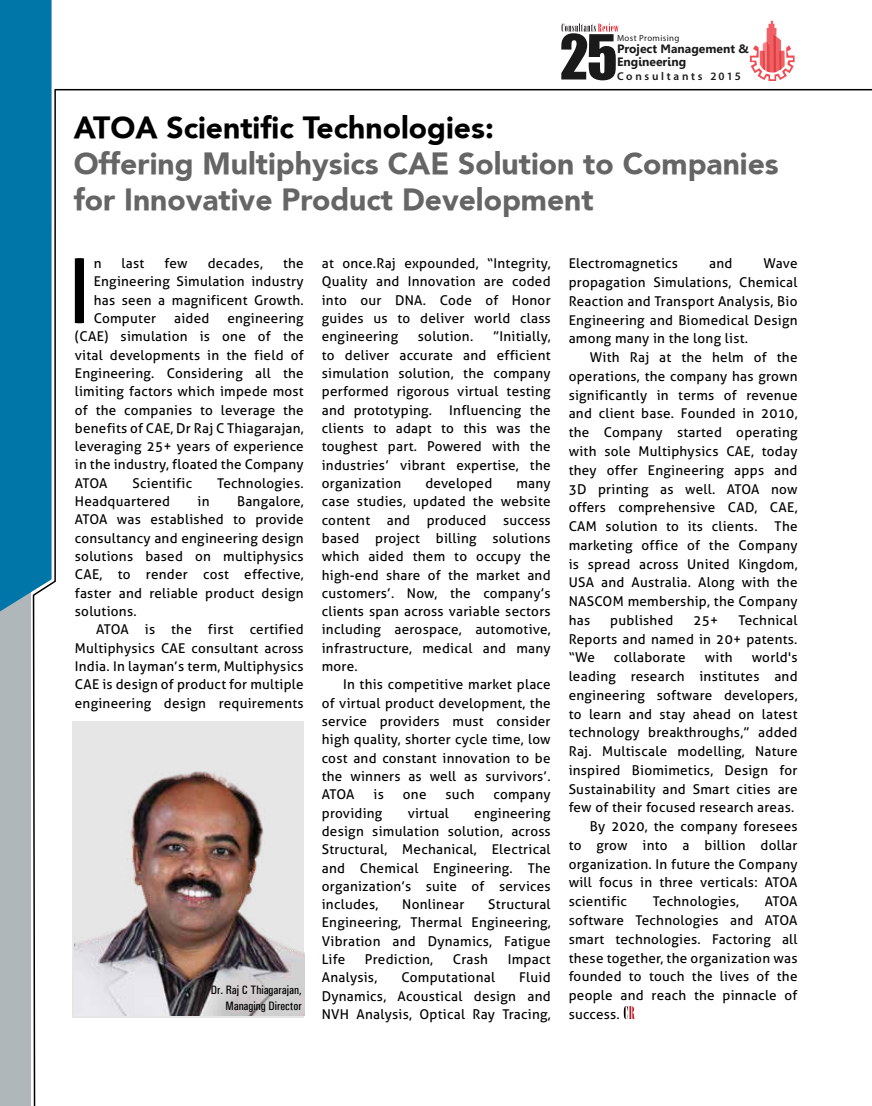
<style>
.page{position:relative;width:872px;height:1106px;background:#fff}
.page>*{position:absolute;margin:0;border:0;box-sizing:border-box;transform-origin:0 0}
.t1{font:89.7px "Aller";color:#000}
.t2{font:900 30px/36px "Avenir";color:#656565}
.t3{font:900 30px "Avenir";color:#000}
.t4{font:13.5px/18.3px "Aller";letter-spacing:.02em;color:#000;text-align:justify}
.t5{font:500 condensed 12.15px/16.4px "Univers";color:#000;text-align:right}
.t6{font:700 12.15px/12.9px "Gisha";color:rgb(0 0 0/.9)}
.t7{font:600 11.4px "Myriad Pro";letter-spacing:.24em;color:rgb(0 0 0/.9)}
.t8{font:8.85px "Myriad Pro";letter-spacing:.04em;color:rgb(0 0 0/.9)}
</style>
<div class="page">
<div style="left:72px;top:721px;width:232px;height:296px;background:#e6e6e6"></div>
<svg style="left:624px;top:1006px;width:11px;height:13px"></svg>
<svg style="left:0;top:0;width:57px;height:1106px"></svg>
<hr style="left:55px;top:89px;width:817px;height:1px;background:#000">
<img style="left:74px;top:754px;width:230px;height:261px">
<svg style="left:750px;top:21px;width:44px;height:60px"></svg>
<svg style="left:561px;top:23px;width:57px;height:57px"></svg>
<p class="t8" style="left:617px;top:32px;width:64px">Most Promising</p>
<p class="t6" style="left:617px;top:43px;width:133px">Project Management &amp;<br>Engineering</p>
<p class="t7" style="left:617px;top:69px;width:125px">Consultants 2015</p>
<h2 class="t3" style="left:74px;top:110px;width:422px">ATOA Scientific Technologies:</h2>
<h2 class="t2" style="left:74px;top:146px;width:706px">Offering Multiphysics CAE Solution to Companies for Innovative Product Development</h2>
<h1 class="t1" style="left:67px;top:236px;width:26px">I</h1>
<p class="t4" style="left:94px;top:254px;width:9px">n</p>
<p class="t4" style="left:122px;top:254px;width:24px">last</p>
<p class="t4" style="left:165px;top:254px;width:24px">few</p>
<p class="t4" style="left:208px;top:254px;width:57px">decades,</p>
<p class="t4" style="left:94px;top:254px;width:211px;text-indent:189px">the Engineering Simulation industry has seen a magnificent Growth.<br>Computer</p>
<p class="t4" style="left:174px;top:309px;width:37px">aided</p>
<p class="t4" style="left:75px;top:309px;width:230px;text-indent:152px">engineering (CAE) simulation is one of the vital developments in the field of Engineering. Considering all the limiting factors which impede most of the companies to leverage the benefits of CAE, Dr Raj C Thiagarajan, leveraging 25+ years of experience in the industry, floated the Company ATOA</p>
<p class="t4" style="left:133px;top:474px;width:61px">Scientific</p>
<p class="t4" style="left:217px;top:474px;width:88px">Technologies.</p>
<p class="t4" style="left:75px;top:492px;width:97px">Headquartered</p>
<p class="t4" style="left:198px;top:492px;width:13px">in</p>
<p class="t4" style="left:75px;top:492px;width:230px;text-indent:162px">Bangalore, ATOA was established to provide consultancy and engineering design solutions based on multiphysics CAE, to render cost effective, faster and reliable product design solutions.</p>
<p class="t4" style="left:75px;top:620px;width:230px;text-indent:21px">ATOA is the first certified Multiphysics CAE consultant across India. In layman’s term, Multiphysics CAE is design of product for multiple engineering design requirements</p>
<p class="t5" style="left:211px;top:981px;width:93px">Dr. Raj C Thiagarajan,<br>Managing Director</p>
<p class="t4" style="left:322px;top:254px;width:230px">at once.Raj expounded, “Integrity, Quality and Innovation are coded into our DNA. Code of Honor guides us to deliver world class engineering</p>
<p class="t4" style="left:322px;top:327px;width:230px;text-indent:171px">”Initially, to deliver accurate and efficient simulation solution, the company performed rigorous virtual testing and prototyping.</p>
<p class="t4" style="left:418px;top:327px;width:57px">solution.</p>
<p class="t4" style="left:322px;top:401px;width:230px;text-indent:127px">Influencing the clients to adapt to this was the toughest part. Powered with the industries’ vibrant expertise, the organization</p>
<p class="t4" style="left:425px;top:474px;width:68px">developed</p>
<p class="t4" style="left:322px;top:474px;width:230px;text-indent:195px">many case studies, updated the website content and produced success based project billing solutions which aided them to occupy the high-end share of the market and customers’. Now, the company’s clients span across variable sectors including aerospace, automotive, infrastructure, medical and many more.</p>
<p class="t4" style="left:322px;top:675px;width:230px;text-indent:21px">In this competitive market place of virtual product development, the service providers must consider high quality, shorter cycle time, low cost and constant innovation to be the winners as well as survivors’.<br>ATOA</p>
<p class="t4" style="left:373px;top:785px;width:12px">is</p>
<p class="t4" style="left:403px;top:785px;width:25px">one</p>
<p class="t4" style="left:445px;top:785px;width:30px">such</p>
<p class="t4" style="left:493px;top:785px;width:59px">company</p>
<p class="t4" style="left:322px;top:803px;width:62px">providing</p>
<p class="t4" style="left:408px;top:803px;width:43px">virtual</p>
<p class="t4" style="left:322px;top:803px;width:230px;text-indent:152px">engineering design simulation solution, across Structural, Mechanical, Electrical and Chemical Engineering. The organization’s suite of services includes,</p>
<p class="t4" style="left:322px;top:895px;width:230px;text-indent:166px">Structural Engineering, Thermal Engineering, Vibration and Dynamics, Fatigue Life</p>
<p class="t4" style="left:402px;top:895px;width:64px">Nonlinear</p>
<p class="t4" style="left:365px;top:950px;width:70px">Prediction,</p>
<p class="t4" style="left:453px;top:950px;width:37px">Crash</p>
<p class="t4" style="left:508px;top:950px;width:44px">Impact</p>
<p class="t4" style="left:322px;top:968px;width:57px">Analysis,</p>
<p class="t4" style="left:401px;top:968px;width:95px">Computational</p>
<p class="t4" style="left:322px;top:968px;width:230px;text-indent:197px">Fluid Dynamics, Acoustical design and NVH Analysis, Optical Ray Tracing,</p>
<p class="t4" style="left:568px;top:254px;width:111px">Electromagnetics</p>
<p class="t4" style="left:709px;top:254px;width:25px">and</p>
<p class="t4" style="left:568px;top:254px;width:230px;line-height:18.8px;text-indent:195px">Wave propagation Simulations, Chemical Reaction and Transport Analysis, Bio Engineering and Biomedical Design among many in the long list.</p>
<p class="t4" style="left:568px;top:348px;width:230px;line-height:18.8px;text-indent:21px">With Raj at the helm of the operations, the company has grown significantly in terms of revenue and client base. Founded in 2010, the Company started operating with sole Multiphysics CAE, today they offer Engineering apps and 3D printing as well. ATOA now offers comprehensive CAD, CAE, CAM solution to its clients.</p>
<p class="t4" style="left:568px;top:517px;width:230px;line-height:18.8px;text-indent:206px">The marketing office of the Company is spread across United Kingdom, USA and Australia. Along with the NASCOM membership, the Company has</p>
<p class="t4" style="left:568px;top:610px;width:230px;line-height:18.8px;text-indent:170px">Technical Reports and named in 20+ patents. “We</p>
<p class="t4" style="left:610px;top:611px;width:65px">published</p>
<p class="t4" style="left:693px;top:611px;width:26px">25+</p>
<p class="t4" style="left:614px;top:648px;width:73px">collaborate</p>
<p class="t4" style="left:705px;top:648px;width:29px">with</p>
<p class="t4" style="left:752px;top:648px;width:47px">world's</p>
<p class="t4" style="left:568px;top:667px;width:230px">leading research institutes and</p>
<p class="t4" style="left:568px;top:686px;width:230px">engineering software developers,</p>
<p class="t4" style="left:568px;top:704px;width:230px">to learn and stay ahead on latest</p>
<p class="t4" style="left:568px;top:723px;width:230px">technology breakthroughs,” added</p>
<p class="t4" style="left:568px;top:742px;width:230px">Raj. Multiscale modelling, Nature</p>
<p class="t4" style="left:568px;top:761px;width:230px">inspired Biomimetics, Design for</p>
<p class="t4" style="left:568px;top:779px;width:230px">Sustainability and Smart cities are</p>
<p class="t4" style="left:568px;top:798px;width:227px">few of their focused research areas.</p>
<p class="t4" style="left:590px;top:817px;width:209px">By 2020, the company foresees</p>
<p class="t4" style="left:568px;top:836px;width:230px">to grow into a billion dollar</p>
<p class="t4" style="left:568px;top:854px;width:230px">organization. In future the Company</p>
<p class="t4" style="left:568px;top:873px;width:230px">will focus in three verticals: ATOA</p>
<p class="t4" style="left:568px;top:892px;width:60px">scientific</p>
<p class="t4" style="left:653px;top:892px;width:88px">Technologies,</p>
<p class="t4" style="left:568px;top:892px;width:230px;line-height:18.8px;text-indent:196px">ATOA software Technologies and ATOA smart technologies. Factoring all these together, the organization was founded to touch the lives of the people and reach the pinnacle of success.</p>
</div>
